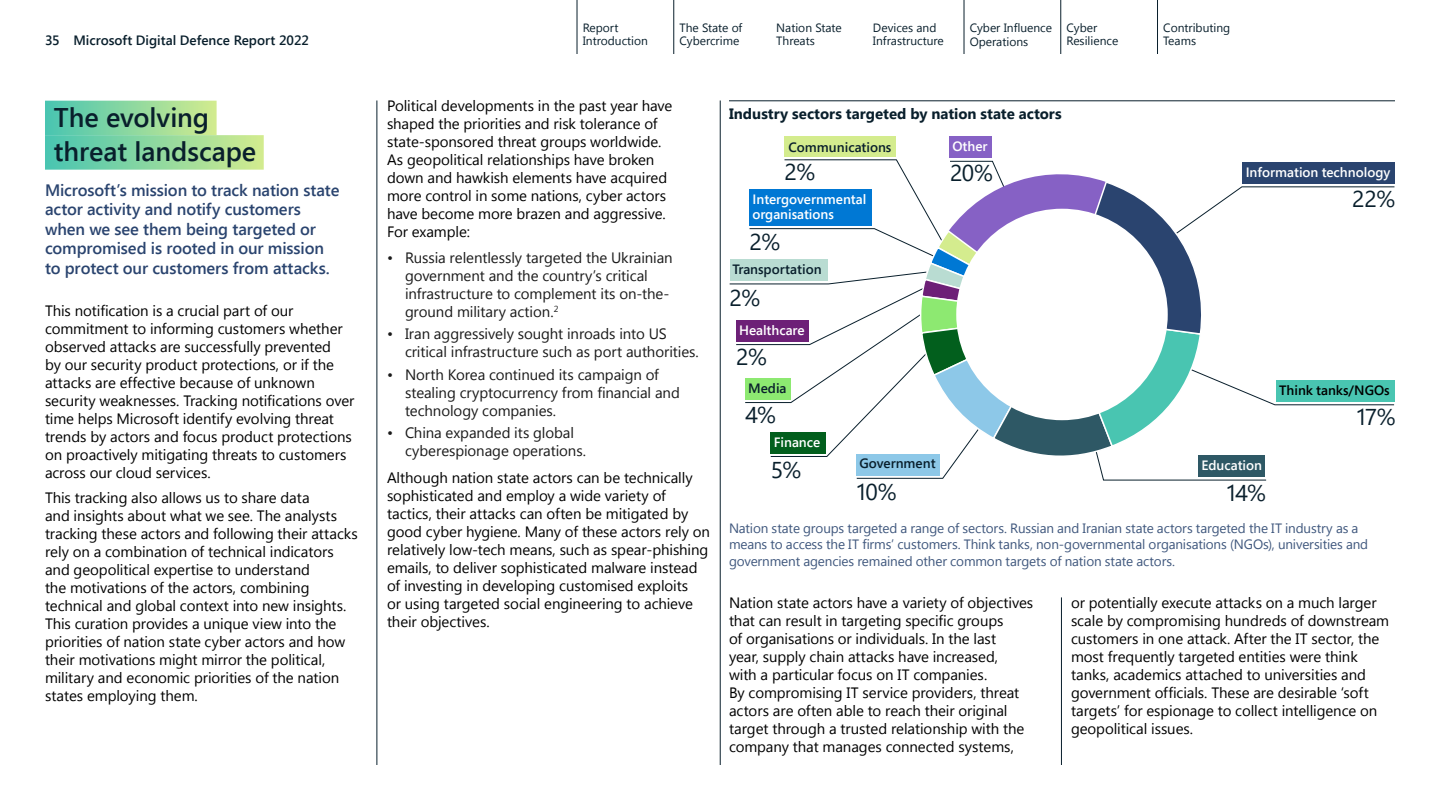
<style>
.page{position:relative;width:1440px;height:810px;background:#fff}
.page>*{position:absolute;margin:0;border:0;box-sizing:border-box;transform-origin:0 0}
.Heading_level_3{font:600 27px/34.5px "Segoe UI";letter-spacing:-.005em;color:#091f2c}
.t1{font:22.95px "Segoe Pro";letter-spacing:-.02em;color:#091f2c}
.medium_text_bold_blu{font:600 16.5px/19.5px "Segoe UI";letter-spacing:-.005em;color:#2a446f}
.Paragraph_Style_11{font:15px/18px "Segoe UI";letter-spacing:-.005em;color:#000}
.t2{font:15px/18px "Segoe UI";letter-spacing:-.005em;color:#1a1a1a}
.H4_UPPERLINE{font:700 15px "Segoe UI";color:#091f2c}
.Paragraph_Style_12{font:13.5px/16.5px "Segoe UI";letter-spacing:-.01em;color:#3f577d}
.t3{font:600 13.5px/15px "Segoe Pro";color:#fff}
.t4{font:600 13.5px "Segoe Pro";color:#091f2c}
.t5{font:600 13.5px "Segoe UI";color:#091f2c}
.t6{font:600 13.5px "Segoe Pro";color:#000}
.t7{font:12px/13.5px "Segoe UI";color:#091f2c}
</style>
<div class="page">
<hr style="left:720px;top:100px;width:1px;height:665px;background:#091f2c">
<hr style="left:377px;top:100px;width:1px;height:665px;background:#091f2c">
<hr style="left:1061px;top:597px;width:1px;height:168px;background:#091f2c">
<div style="left:45px;top:101px;width:172px;height:34px;background:linear-gradient(to right,#48c5b1,#d2eb8f)"></div>
<div style="left:45px;top:135px;width:219px;height:35px;background:linear-gradient(to right,#48c5b1,#d3ec8e)"></div>
<hr style="left:729px;top:101px;width:666px;height:1px;background:#091f2c">
<svg style="left:729px;top:159px;width:666px;height:322px"></svg>
<div style="left:956px;top:209px;width:212px;height:211px;background:#fff;border-radius:50%"></div>
<div style="left:1243px;top:163px;width:152px;height:21px;background:#2a446f"></div>
<div style="left:1276px;top:381px;width:119px;height:21px;background:#49c5b1"></div>
<div style="left:1198px;top:456px;width:67px;height:21px;background:#2e5865"></div>
<div style="left:856px;top:454px;width:84px;height:21px;background:#8dc8e8"></div>
<div style="left:771px;top:432px;width:55px;height:21px;background:#025f1d"></div>
<div style="left:745px;top:378px;width:45px;height:22px;background:#8de971"></div>
<div style="left:736px;top:320px;width:73px;height:22px;background:#6d2077"></div>
<div style="left:730px;top:259px;width:97px;height:22px;background:#b9dcd2"></div>
<div style="left:749px;top:189px;width:123px;height:36px;background:#0078d4"></div>
<div style="left:784px;top:137px;width:112px;height:20px;background:#d4ec8e"></div>
<div style="left:949px;top:137px;width:43px;height:21px;background:#8661c5"></div>
<hr style="left:577px;top:0;width:1px;height:54px;background:#091f2c">
<hr style="left:1157px;top:0;width:1px;height:54px;background:#091f2c">
<hr style="left:1060px;top:0;width:1px;height:54px;background:#091f2c">
<hr style="left:964px;top:0;width:1px;height:54px;background:#091f2c">
<hr style="left:673px;top:0;width:1px;height:54px;background:#091f2c">
<p class="t7" style="left:680px;top:20px;width:64px">The State of<br>Cybercrime</p>
<p class="t7" style="left:970px;top:21px;width:84px">Cyber Influence<br>Operations</p>
<p class="t5" style="left:45px;top:31px;width:266px">35 Microsoft Digital Defence Report 2022</p>
<p class="t7" style="left:583px;top:20px;width:67px">Report<br>Introduction</p>
<p class="t7" style="left:776px;top:20px;width:67px">Nation State<br>Threats</p>
<p class="t7" style="left:1067px;top:20px;width:53px">Cyber<br>Resilience</p>
<p class="t7" style="left:1163px;top:20px;width:69px">Contributing<br>Teams</p>
<p class="t7" style="left:873px;top:20px;width:72px">Devices and<br>Infrastructure</p>
<h3 class="Heading_level_3" style="left:54px;top:99px;width:204px">The evolving threat landscape</h3>
<p class="medium_text_bold_blu" style="left:45px;top:180px;width:296px">Microsoft’s mission to track nation state actor activity and notify customers when we see them being targeted or compromised is rooted in our mission to protect our customers from attacks.</p>
<p class="Paragraph_Style_11" style="left:45px;top:301px;width:311px">This notification is a crucial part of our commitment to informing customers whether observed attacks are successfully prevented<br>by our security product protections, or if the attacks are effective because of unknown security weaknesses. Tracking notifications over time helps Microsoft identify evolving threat trends by actors and focus product protections on proactively mitigating threats to customers across our cloud services.</p>
<p class="Paragraph_Style_11" style="left:45px;top:488px;width:314px">This tracking also allows us to share data<br>and insights about what we see. The analysts tracking these actors and following their attacks rely on a combination of technical indicators and geopolitical expertise to understand<br>the motivations of the actors, combining technical and global context into new insights.<br>This curation provides a unique view into the priorities of nation state cyber actors and how their motivations might mirror the political, military and economic priorities of the nation states employing them.</p>
<p class="Paragraph_Style_11" style="left:387px;top:96px;width:287px">Political developments in the past year have shaped the priorities and risk tolerance of state-sponsored threat groups worldwide.<br>As geopolitical relationships have broken down and hawkish elements have acquired more control in some nations, cyber actors have become more brazen and aggressive.<br>For example:</p>
<p class="t2" style="left:405px;top:248px;width:269px;text-indent:-18px">• Russia relentlessly targeted the Ukrainian government and the country’s critical infrastructure to complement its on-the&shy;ground military action.<sup>2</sup></p>
<p class="t2" style="left:405px;top:324px;width:295px;text-indent:-18px">• Iran aggressively sought inroads into US critical infrastructure such as port authorities.</p>
<p class="t2" style="left:405px;top:365px;width:276px;text-indent:-18px">• North Korea continued its campaign of stealing cryptocurrency from financial and technology companies.</p>
<p class="t2" style="left:405px;top:423px;width:183px;text-indent:-18px">• China expanded its global cyberespionage operations.</p>
<p class="Paragraph_Style_11" style="left:387px;top:468px;width:325px">Although nation state actors can be technically sophisticated and employ a wide variety of tactics, their attacks can often be mitigated by good cyber hygiene. Many of these actors rely on relatively low-tech means, such as spear-phishing emails, to deliver sophisticated malware instead of investing in developing customised exploits<br>or using targeted social engineering to achieve their objectives.</p>
<h4 class="H4_UPPERLINE" style="left:729px;top:103px;width:334px">Industry sectors targeted by nation state actors</h4>
<p class="t4" style="left:789px;top:138px;width:104px">Communications</p>
<p class="t3" style="left:952px;top:139px;width:37px">Other</p>
<p class="t1" style="left:785px;top:156px;width:32px">2%</p>
<p class="t1" style="left:950px;top:158px;width:45px">20%</p>
<p class="t3" style="left:752px;top:191px;width:115px">Intergovernmental organisations</p>
<p class="t1" style="left:750px;top:226px;width:32px">2%</p>
<p class="t4" style="left:733px;top:260px;width:90px">Transportation</p>
<p class="t1" style="left:730px;top:282px;width:32px">2%</p>
<p class="t3" style="left:739px;top:322px;width:67px">Healthcare</p>
<p class="t1" style="left:736px;top:341px;width:32px">2%</p>
<p class="t4" style="left:748px;top:379px;width:40px">Media</p>
<p class="t1" style="left:745px;top:399px;width:32px">4%</p>
<p class="t3" style="left:774px;top:434px;width:48px">Finance</p>
<p class="t3" style="left:1246px;top:165px;width:146px">Information technology</p>
<p class="t1" style="left:1352px;top:183px;width:44px">22%</p>
<p class="t6" style="left:1279px;top:381px;width:112px">Think tanks/NGOs</p>
<p class="t1" style="left:1357px;top:401px;width:40px">17%</p>
<p class="t1" style="left:771px;top:454px;width:32px">5%</p>
<p class="t4" style="left:859px;top:454px;width:78px">Government</p>
<p class="t3" style="left:1201px;top:458px;width:62px">Education</p>
<p class="t1" style="left:857px;top:476px;width:42px">10%</p>
<p class="t1" style="left:1227px;top:477px;width:41px">14%</p>
<p class="Paragraph_Style_12" style="left:729px;top:519px;width:641px">Nation state groups targeted a range of sectors. Russian and Iranian state actors targeted the IT industry as a means to access the IT firms’ customers. Think tanks, non-governmental organisations (NGOs), universities and government agencies remained other common targets of nation state actors.</p>
<p class="Paragraph_Style_11" style="left:729px;top:593px;width:306px">Nation state actors have a variety of objectives that can result in targeting specific groups<br>of organisations or individuals. In the last<br>year, supply chain attacks have increased,<br>with a particular focus on IT companies.<br>By compromising IT service providers, threat actors are often able to reach their original target through a trusted relationship with the company that manages connected systems,</p>
<p class="Paragraph_Style_11" style="left:1071px;top:593px;width:320px">or potentially execute attacks on a much larger scale by compromising hundreds of downstream customers in one attack. After the IT sector, the most frequently targeted entities were think tanks, academics attached to universities and government officials. These are desirable ‘soft targets’ for espionage to collect intelligence on geopolitical issues.</p>
</div>
